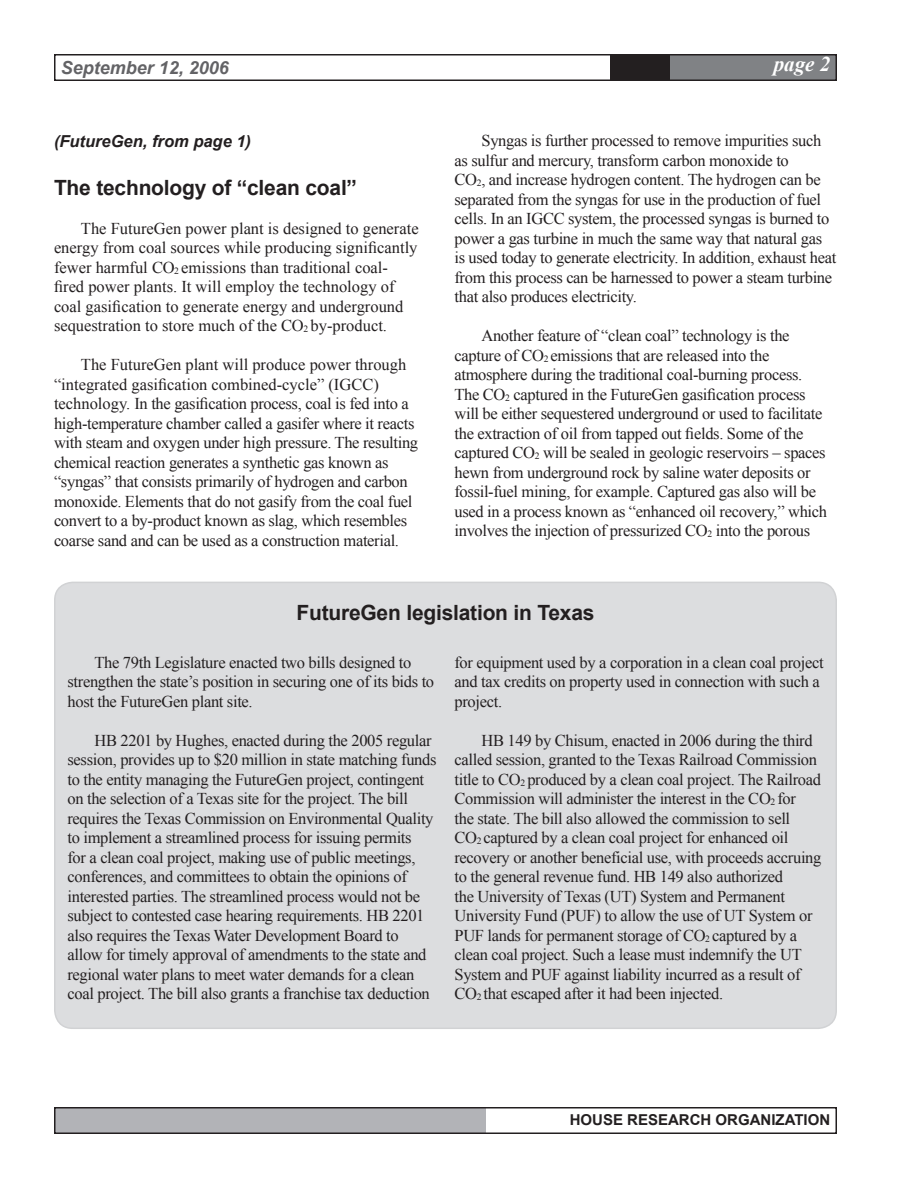
<style>
.page{position:relative;width:918px;height:1188px;background:#fff}
.page>*{position:absolute;margin:0;border:0;box-sizing:border-box;transform-origin:0 0}
.HRO_Body{font:700 21px "Arial";letter-spacing:-.01em;color:#231f20}
.t1{font:italic 700 21px "Times New Roman";color:#fff}
.t2{font:italic 700 18px "Arial";color:#636366}
.HRO_Body-2{font:16.5px/19.5px "Times New Roman";letter-spacing:-.02em;color:#231f20}
.HRO_Body-3{font:16.5px/19.5px "Times New Roman";color:#231f20}
.t3{font:italic 700 16.5px "Arial";color:#231f20}
.t4{font:700 15px "Arial";color:#231f20}
.s1{font-size:9.6px}
</style>
<div class="page">
<div style="left:54px;top:1107px;width:432px;height:27px;background:#b2b3b7"></div>
<div style="left:670px;top:55px;width:167px;height:25px;background:#808285"></div>
<div style="left:610px;top:54px;width:60px;height:26px;background:#231f20"></div>
<div style="left:54px;top:54px;width:783px;height:27px;border:2px solid #231f20"></div>
<div style="left:54px;top:1107px;width:783px;height:27px;border:2px solid #231f20"></div>
<div style="left:55px;top:582px;width:781px;height:446px;background:#dcdddf;border-radius:18px"></div>
<div style="left:54px;top:582px;width:783px;height:447px;border:2px solid #d1d2d4;border-radius:18px"></div>
<p class="t2" style="left:61px;top:56px;width:170px">September 12, 2006</p>
<p class="t3" style="left:54px;top:131px;width:199px">(FutureGen, from page 1)</p>
<p class="HRO_Body" style="left:54px;top:173px;width:305px">The technology of “clean coal”</p>
<p class="HRO_Body-3" style="left:54px;top:218px;width:366px;text-indent:27px">The FutureGen power plant is designed to generate energy from coal sources while producing significantly fewer harmful CO<span class="s1">2</span> emissions than traditional coal&shy;fired power plants. It will employ the technology of coal gasification to generate energy and underground sequestration to store much of the CO<span class="s1">2</span> by-product.</p>
<p class="HRO_Body-2" style="left:54px;top:355px;width:366px;text-indent:27px">The FutureGen plant will produce power through “integrated gasification combined-cycle” (IGCC) technology. In the gasification process, coal is fed into a high-temperature chamber called a gasifer where it reacts with steam and oxygen under high pressure. The resulting chemical reaction generates a synthetic gas known as “syngas” that consists primarily of hydrogen and carbon monoxide. Elements that do not gasify from the coal fuel convert to a by-product known as slag, which resembles coarse sand and can be used as a construction material.</p>
<p class="t1" style="left:774px;top:50px;width:42px">page</p>
<p class="HRO_Body-2" style="left:454px;top:131px;width:383px;text-indent:27px">Syngas is further processed to remove impurities such as sulfur and mercury, transform carbon monoxide to<br>CO<span class="s1">2</span>, and increase hydrogen content. The hydrogen can be separated from the syngas for use in the production of fuel cells. In an IGCC system, the processed syngas is burned to power a gas turbine in much the same way that natural gas is used today to generate electricity. In addition, exhaust heat from this process can be harnessed to power a steam turbine that also produces electricity.</p>
<p class="HRO_Body-2" style="left:454px;top:326px;width:374px;text-indent:27px">Another feature of “clean coal” technology is the capture of CO<span class="s1">2</span> emissions that are released into the atmosphere during the traditional coal-burning process.<br>The CO<span class="s1">2</span> captured in the FutureGen gasification process will be either sequestered underground or used to facilitate the extraction of oil from tapped out fields. Some of the captured CO<span class="s1">2</span> will be sealed in geologic reservoirs – spaces hewn from underground rock by saline water deposits or fossil-fuel mining, for example. Captured gas also will be used in a process known as “enhanced oil recovery,” which involves the injection of pressurized CO<span class="s1">2</span> into the porous</p>
<p class="HRO_Body" style="left:296px;top:598px;width:300px">FutureGen legislation in Texas</p>
<p class="HRO_Body-2" style="left:454px;top:652px;width:371px">for equipment used by a corporation in a clean coal project and tax credits on property used in connection with such a project.</p>
<p class="HRO_Body-2" style="left:454px;top:730px;width:368px;text-indent:27px">HB 149 by Chisum, enacted in 2006 during the third called session, granted to the Texas Railroad Commission title to CO<span class="s1">2</span> produced by a clean coal project. The Railroad Commission will administer the interest in the CO<span class="s1">2</span> for<br>the state. The bill also allowed the commission to sell<br>CO<span class="s1">2</span> captured by a clean coal project for enhanced oil recovery or another beneficial use, with proceeds accruing to the general revenue fund. HB 149 also authorized<br>the University of Texas (UT) System and Permanent University Fund (PUF) to allow the use of UT System or PUF lands for permanent storage of CO<span class="s1">2</span> captured by a clean coal project. Such a lease must indemnify the UT System and PUF against liability incurred as a result of CO<span class="s1">2</span> that escaped after it had been injected.</p>
<p class="HRO_Body-2" style="left:68px;top:652px;width:368px;text-indent:27px">The 79th Legislature enacted two bills designed to strengthen the state’s position in securing one of its bids to host the FutureGen plant site.</p>
<p class="HRO_Body-2" style="left:68px;top:730px;width:371px;text-indent:27px">HB 2201 by Hughes, enacted during the 2005 regular session, provides up to $20 million in state matching funds to the entity managing the FutureGen project, contingent on the selection of a Texas site for the project. The bill requires the Texas Commission on Environmental Quality to implement a streamlined process for issuing permits<br>for a clean coal project, making use of public meetings, conferences, and committees to obtain the opinions of interested parties. The streamlined process would not be subject to contested case hearing requirements. HB 2201 also requires the Texas Water Development Board to allow for timely approval of amendments to the state and regional water plans to meet water demands for a clean coal project. The bill also grants a franchise tax deduction</p>
<p class="t4" style="left:570px;top:1110px;width:262px">HOUSE RESEARCH ORGANIZATION</p>
</div>
